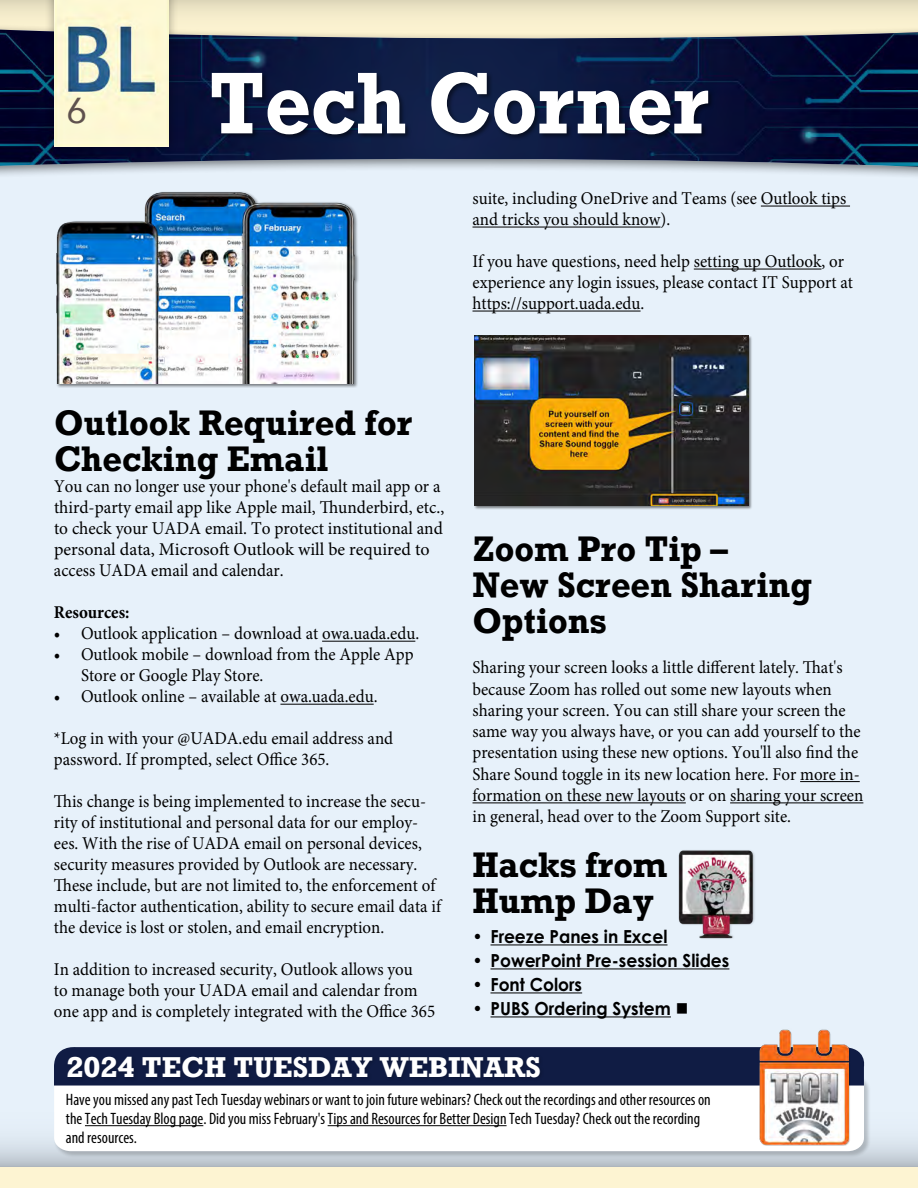
<style>
.page{position:relative;width:918px;height:1188px;background:#fff}
.page>*{position:absolute;margin:0;border:0;box-sizing:border-box;transform-origin:0 0}
.t1{font:700 82.2px "Rockwell";color:#fff;scale:.92 1}
.t2{font:36px "Avenir";color:#5e514e}
.t3{font:700 33.45px/36px "Rockwell";color:#000;scale:.96 1}
.t4{font:700 27px "Rockwell";color:#fff}
.t5{font:18px/21px "Minion Pro";color:#000;scale:.94 1}
.t6{font:700 18px "Century Gothic Pro";color:#000;scale:.95 1}
.t7{font:700 18px "Minion Pro";color:#000;scale:.94 1}
.t8{font:condensed 16.5px/18.8px "Myriad Pro";color:#000}
</style>
<div class="page">
<svg style="left:0;top:0;width:918px;height:23px;background:#ede5c5"></svg>
<div style="left:0;top:122px;width:918px;height:1066px;background:#e7f1fa"></div>
<div style="left:0;top:23px;width:918px;height:157px;background:#000;opacity:.5"></div>
<img style="left:0;top:30px;width:918px;height:137px">
<div style="left:210px;top:71px;width:505px;height:70px;background:#000;opacity:.5"></div>
<svg style="left:0;top:1141px;width:918px;height:26px;background:#bfc8d0"></svg>
<hr style="left:322px;top:641px;width:93px;height:1px;background:#000">
<hr style="left:280px;top:704px;width:94px;height:1px;background:#000">
<hr style="left:761px;top:206px;width:89px;height:1px;background:#000">
<hr style="left:472px;top:227px;width:189px;height:1px;background:#000">
<hr style="left:694px;top:269px;width:127px;height:1px;background:#000">
<hr style="left:472px;top:311px;width:169px;height:1px;background:#000">
<hr style="left:800px;top:781px;width:60px;height:1px;background:#000">
<hr style="left:472px;top:802px;width:214px;height:1px;background:#000">
<hr style="left:730px;top:802px;width:133px;height:1px;background:#000">
<hr style="left:490px;top:944px;width:178px;height:1px;background:#000">
<hr style="left:490px;top:968px;width:239px;height:1px;background:#000">
<hr style="left:490px;top:992px;width:92px;height:1px;background:#000">
<hr style="left:490px;top:1016px;width:181px;height:1px;background:#000">
<div style="left:44px;top:0;width:135px;height:157px;background:#000;opacity:.35"></div>
<img style="left:54px;top:0;width:115px;height:147px">
<div style="left:0;top:1167px;width:918px;height:21px;background:#fdf4d2"></div>
<div style="left:54px;top:1074px;width:817px;height:84px;background:#000;opacity:.2"></div>
<div style="left:54px;top:1086px;width:810px;height:65px;background:#fff"></div>
<hr style="left:85px;top:1125px;width:118px;height:1px;background:#000">
<hr style="left:328px;top:1125px;width:179px;height:1px;background:#000">
<svg style="left:54px;top:1047px;width:814px;height:39px;background:#1a264c"></svg>
<div style="left:66px;top:1055px;width:479px;height:27px;background:#0e193e"></div>
<img style="left:758px;top:1029px;width:91px;height:117px">
<div style="left:474px;top:336px;width:278px;height:174px;background:#000;opacity:.5"></div>
<img style="left:474px;top:336px;width:274px;height:170px">
<img style="left:678px;top:850px;width:77px;height:89px">
<div style="left:56px;top:192px;width:303px;height:196px;background:#000;opacity:.5"></div>
<img style="left:46px;top:169px;width:333px;height:214px">
<h2 class="t2" style="left:67px;top:82px;width:22px">6</h2>
<h1 class="t1" style="left:209px;top:50px;width:546px">Tech Corner</h1>
<p class="t5" style="left:472px;top:188px;width:399px">suite, including OneDrive and Teams (see Outlook tips and tricks you should know).</p>
<p class="t5" style="left:472px;top:251px;width:406px">If you have questions, need help setting up Outlook, or experience any login issues, please contact IT Support at https://support.uada.edu.</p>
<p class="t3" style="left:54px;top:405px;width:375px">Outlook Required for<br>Checking Email</p>
<p class="t5" style="left:54px;top:476px;width:417px">You can no longer use your phone's default mail app or a third-party email app like Apple mail, Thunderbird, etc., to check your UADA email. To protect institutional and personal data, Microsoft Outlook will be required to access UADA email and calendar.</p>
<p class="t7" style="left:54px;top:600px;width:82px">Resources:</p>
<p class="t5" style="left:54px;top:623px;width:390px">• Outlook application – download at owa.uada.edu.</p>
<p class="t5" style="left:81px;top:644px;width:355px;text-indent:-27px">• Outlook mobile – download from the Apple App<br>Store or Google Play Store.</p>
<p class="t5" style="left:54px;top:686px;width:346px">• Outlook online – available at owa.uada.edu.</p>
<p class="t5" style="left:54px;top:728px;width:362px">*Log in with your @UADA.edu email address and password. If prompted, select Office 365.</p>
<p class="t5" style="left:54px;top:791px;width:413px">This change is being implemented to increase the secu&shy;rity of institutional and personal data for our employ&shy;ees. With the rise of UADA email on personal devices, security measures provided by Outlook are necessary.<br>These include, but are not limited to, the enforcement of multi-factor authentication, ability to secure email data if the device is lost or stolen, and email encryption.</p>
<p class="t5" style="left:54px;top:959px;width:407px">In addition to increased security, Outlook allows you<br>to manage both your UADA email and calendar from one app and is completely integrated with the Office 365</p>
<p class="t3" style="left:472px;top:531px;width:355px">Zoom Pro Tip –<br>New Screen Sharing<br>Options</p>
<p class="t5" style="left:472px;top:657px;width:417px">Sharing your screen looks a little different lately. That's because Zoom has rolled out some new layouts when sharing your screen. You can still share your screen the same way you always have, or you can add yourself to the presentation using these new options. You'll also find the Share Sound toggle in its new location here. For more in&shy;formation on these new layouts or on sharing your screen in general, head over to the Zoom Support site.</p>
<p class="t3" style="left:472px;top:847px;width:205px">Hacks from<br>Hump Day</p>
<p class="t6" style="left:472px;top:925px;width:207px">• Freeze Panes in Excel</p>
<p class="t6" style="left:472px;top:949px;width:272px">• PowerPoint Pre-session Slides</p>
<p class="t6" style="left:472px;top:973px;width:117px">• Font Colors</p>
<p class="t6" style="left:472px;top:997px;width:229px">• PUBS Ordering System ■</p>
<h3 class="t4" style="left:67px;top:1049px;width:476px">2024 TECH TUESDAY WEBINARS</h3>
<p class="t8" style="left:66px;top:1090px;width:646px">Have you missed any past Tech Tuesday webinars or want to join future webinars? Check out the recordings and other resources on the Tech Tuesday Blog page. Did you miss February's Tips and Resources for Better Design Tech Tuesday? Check out the recording and resources.</p>
</div>
